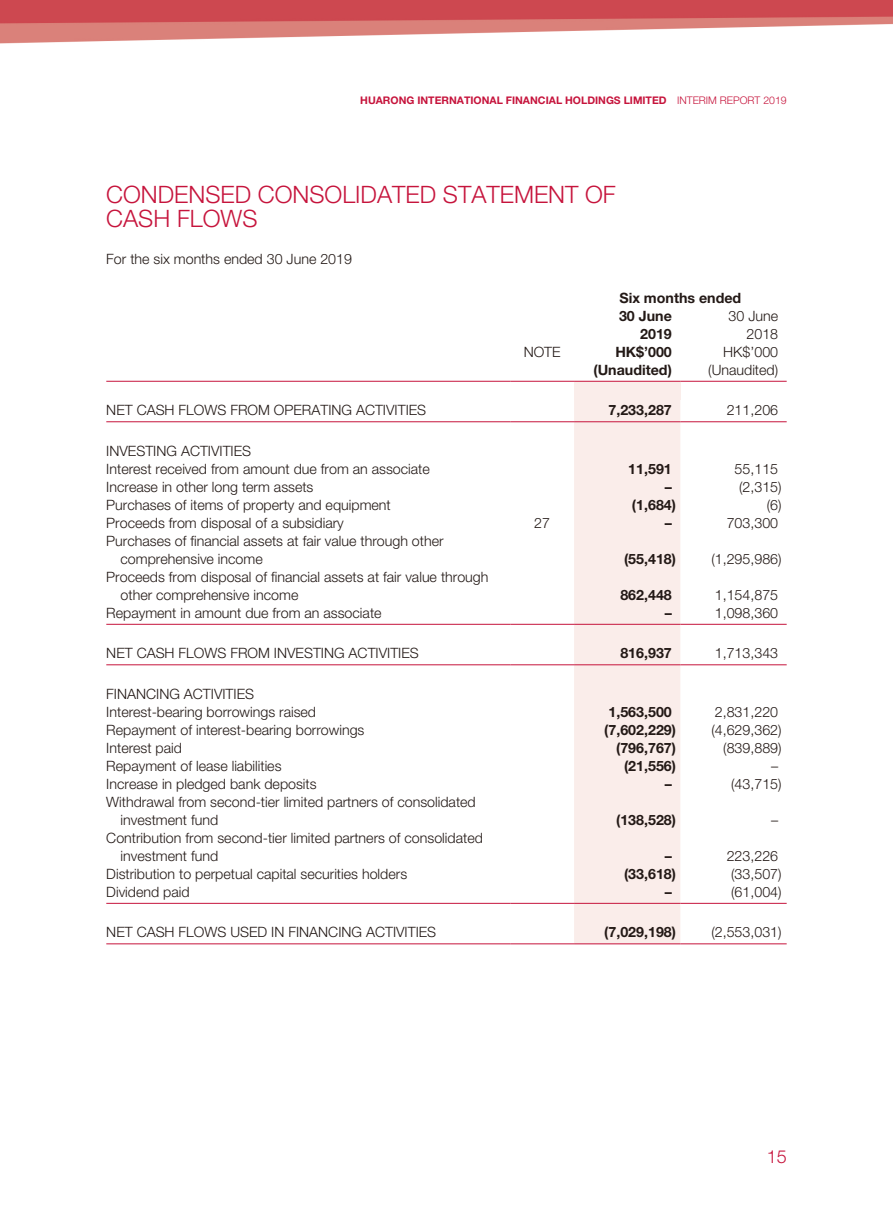
<style>
.page{position:relative;width:893px;height:1212px;background:#fff}
.page>*{position:absolute;margin:0;border:0;box-sizing:border-box;transform-origin:0 0}
.t1{font:300 24px/24px "Helvetica Neue LT Std";color:#c6143c}
.t2{font:300 18px "Helvetica Neue LT Std";color:#c6143c}
.t3{font:300 14.25px/18px "Helvetica Neue LT Std";color:#231916}
.t4{font:700 14.25px/18px "Helvetica Neue LT Std";color:#231916}
.t5{font:700 10.5px "Helvetica Neue LT Std";color:#c6143c}
.s1{font-weight:300}
</style>
<div class="page">
<img style="left:0;top:0;width:893px;height:945px">
<div style="left:574px;top:382px;width:106px;height:18px;background:#faedea"></div>
<div style="left:574px;top:400px;width:106px;height:543px;background:#faedea"></div>
<hr style="left:106px;top:381px;width:404px;height:1px;background:#c6143c">
<hr style="left:510px;top:381px;width:64px;height:1px;background:#c6143c">
<hr style="left:574px;top:381px;width:106px;height:1px;background:#c6143c">
<hr style="left:680px;top:381px;width:107px;height:1px;background:#c6143c">
<hr style="left:106px;top:421px;width:404px;height:1px;background:#c6143c">
<hr style="left:510px;top:421px;width:64px;height:1px;background:#c6143c">
<hr style="left:574px;top:421px;width:106px;height:1px;background:#c6143c">
<hr style="left:680px;top:421px;width:107px;height:1px;background:#c6143c">
<hr style="left:106px;top:624px;width:404px;height:1px;background:#c6143c">
<hr style="left:510px;top:624px;width:64px;height:1px;background:#c6143c">
<hr style="left:574px;top:624px;width:106px;height:1px;background:#c6143c">
<hr style="left:680px;top:624px;width:107px;height:1px;background:#c6143c">
<hr style="left:106px;top:664px;width:404px;height:1px;background:#c6143c">
<hr style="left:510px;top:664px;width:64px;height:1px;background:#c6143c">
<hr style="left:574px;top:664px;width:106px;height:1px;background:#c6143c">
<hr style="left:680px;top:664px;width:107px;height:1px;background:#c6143c">
<hr style="left:106px;top:903px;width:404px;height:1px;background:#c6143c">
<hr style="left:510px;top:903px;width:64px;height:1px;background:#c6143c">
<hr style="left:574px;top:903px;width:106px;height:1px;background:#c6143c">
<hr style="left:680px;top:903px;width:107px;height:1px;background:#c6143c">
<hr style="left:106px;top:943px;width:404px;height:1px;background:#c6143c">
<hr style="left:510px;top:943px;width:64px;height:1px;background:#c6143c">
<hr style="left:574px;top:943px;width:106px;height:1px;background:#c6143c">
<hr style="left:680px;top:943px;width:107px;height:1px;background:#c6143c">
<p class="t5" style="left:360px;top:94px;width:428px">HUARONG INTERNATIONAL FINANCIAL HOLDINGS LIMITED <span class="s1">INTERIM REPORT 2019</span></p>
<h1 class="t1" style="left:106px;top:182px;width:511px">CONDENSED CONSOLIDATED STATEMENT OF<br>CASH FLOWS</h1>
<p class="t3" style="left:106px;top:249px;width:247px">For the six months ended 30 June 2019</p>
<p class="t4" style="left:619px;top:288px;width:124px">Six months ended<br>30 June</p>
<p class="t3" style="left:728px;top:306px;width:51px">30 June</p>
<p class="t4" style="left:640px;top:324px;width:33px">2019</p>
<p class="t3" style="left:746px;top:324px;width:33px">2018</p>
<p class="t3" style="left:524px;top:342px;width:38px">NOTE</p>
<p class="t4" style="left:615px;top:342px;width:58px">HK$’000</p>
<p class="t3" style="left:723px;top:342px;width:56px">HK$’000</p>
<p class="t4" style="left:593px;top:360px;width:80px">(Unaudited)</p>
<p class="t3" style="left:708px;top:360px;width:71px">(Unaudited)</p>
<p class="t3" style="left:106px;top:401px;width:321px">NET CASH FLOWS FROM OPERATING ACTIVITIES</p>
<p class="t4" style="left:608px;top:401px;width:65px">7,233,287</p>
<p class="t3" style="left:727px;top:401px;width:53px">211,206</p>
<p class="t3" style="left:106px;top:441px;width:325px">INVESTING ACTIVITIES<br>Interest received from amount due from an associate</p>
<p class="t4" style="left:628px;top:459px;width:45px">11,591</p>
<p class="t3" style="left:735px;top:459px;width:45px">55,115</p>
<p class="t3" style="left:106px;top:477px;width:209px">Increase in other long term assets</p>
<p class="t4" style="left:665px;top:477px;width:9px">–</p>
<p class="t3" style="left:739px;top:477px;width:44px">(2,315)</p>
<p class="t3" style="left:106px;top:495px;width:286px">Purchases of items of property and equipment</p>
<p class="t4" style="left:632px;top:495px;width:46px">(1,684)</p>
<p class="t3" style="left:767px;top:495px;width:16px">(6)</p>
<p class="t3" style="left:106px;top:513px;width:239px">Proceeds from disposal of a subsidiary</p>
<p class="t3" style="left:534px;top:513px;width:17px">27</p>
<p class="t4" style="left:665px;top:513px;width:9px">–</p>
<p class="t3" style="left:727px;top:513px;width:53px">703,300</p>
<p class="t3" style="left:121px;top:531px;width:325px;text-indent:-14px">Purchases of financial assets at fair value through other comprehensive income</p>
<p class="t4" style="left:624px;top:549px;width:54px">(55,418)</p>
<p class="t3" style="left:711px;top:549px;width:72px">(1,295,986)</p>
<p class="t3" style="left:121px;top:567px;width:369px;text-indent:-14px">Proceeds from disposal of financial assets at fair value through other comprehensive income</p>
<p class="t4" style="left:620px;top:585px;width:53px">862,448</p>
<p class="t3" style="left:715px;top:585px;width:65px">1,154,875</p>
<p class="t3" style="left:106px;top:603px;width:277px">Repayment in amount due from an associate</p>
<p class="t4" style="left:665px;top:603px;width:9px">–</p>
<p class="t3" style="left:715px;top:603px;width:65px">1,098,360</p>
<p class="t3" style="left:106px;top:644px;width:314px">NET CASH FLOWS FROM INVESTING ACTIVITIES</p>
<p class="t4" style="left:620px;top:644px;width:53px">816,937</p>
<p class="t3" style="left:715px;top:644px;width:65px">1,713,343</p>
<p class="t3" style="left:106px;top:684px;width:211px">FINANCING ACTIVITIES<br>Interest-bearing borrowings raised</p>
<p class="t4" style="left:608px;top:702px;width:65px">1,563,500</p>
<p class="t3" style="left:715px;top:702px;width:65px">2,831,220</p>
<p class="t3" style="left:106px;top:720px;width:260px">Repayment of interest-bearing borrowings</p>
<p class="t4" style="left:604px;top:720px;width:73px">(7,602,229)</p>
<p class="t3" style="left:711px;top:720px;width:72px">(4,629,362)</p>
<p class="t3" style="left:106px;top:738px;width:77px">Interest paid</p>
<p class="t4" style="left:616px;top:738px;width:61px">(796,767)</p>
<p class="t3" style="left:723px;top:738px;width:60px">(839,889)</p>
<p class="t3" style="left:106px;top:756px;width:177px">Repayment of lease liabilities</p>
<p class="t4" style="left:624px;top:756px;width:54px">(21,556)</p>
<p class="t3" style="left:771px;top:756px;width:9px">–</p>
<p class="t3" style="left:106px;top:774px;width:212px">Increase in pledged bank deposits</p>
<p class="t4" style="left:665px;top:774px;width:9px">–</p>
<p class="t3" style="left:731px;top:774px;width:52px">(43,715)</p>
<p class="t3" style="left:121px;top:792px;width:357px;text-indent:-14px">Withdrawal from second-tier limited partners of consolidated investment fund</p>
<p class="t4" style="left:616px;top:810px;width:61px">(138,528)</p>
<p class="t3" style="left:771px;top:810px;width:9px">–</p>
<p class="t3" style="left:121px;top:828px;width:364px;text-indent:-14px">Contribution from second-tier limited partners of consolidated investment fund</p>
<p class="t4" style="left:665px;top:846px;width:9px">–</p>
<p class="t3" style="left:727px;top:846px;width:53px">223,226</p>
<p class="t3" style="left:106px;top:864px;width:302px">Distribution to perpetual capital securities holders</p>
<p class="t4" style="left:624px;top:864px;width:54px">(33,618)</p>
<p class="t3" style="left:731px;top:864px;width:52px">(33,507)</p>
<p class="t3" style="left:106px;top:882px;width:85px">Dividend paid</p>
<p class="t4" style="left:665px;top:882px;width:9px">–</p>
<p class="t3" style="left:731px;top:882px;width:52px">(61,004)</p>
<p class="t3" style="left:106px;top:923px;width:331px">NET CASH FLOWS USED IN FINANCING ACTIVITIES</p>
<p class="t4" style="left:604px;top:923px;width:73px">(7,029,198)</p>
<p class="t3" style="left:711px;top:923px;width:72px">(2,553,031)</p>
<p class="t2" style="left:767px;top:1146px;width:22px">15</p>
</div>
